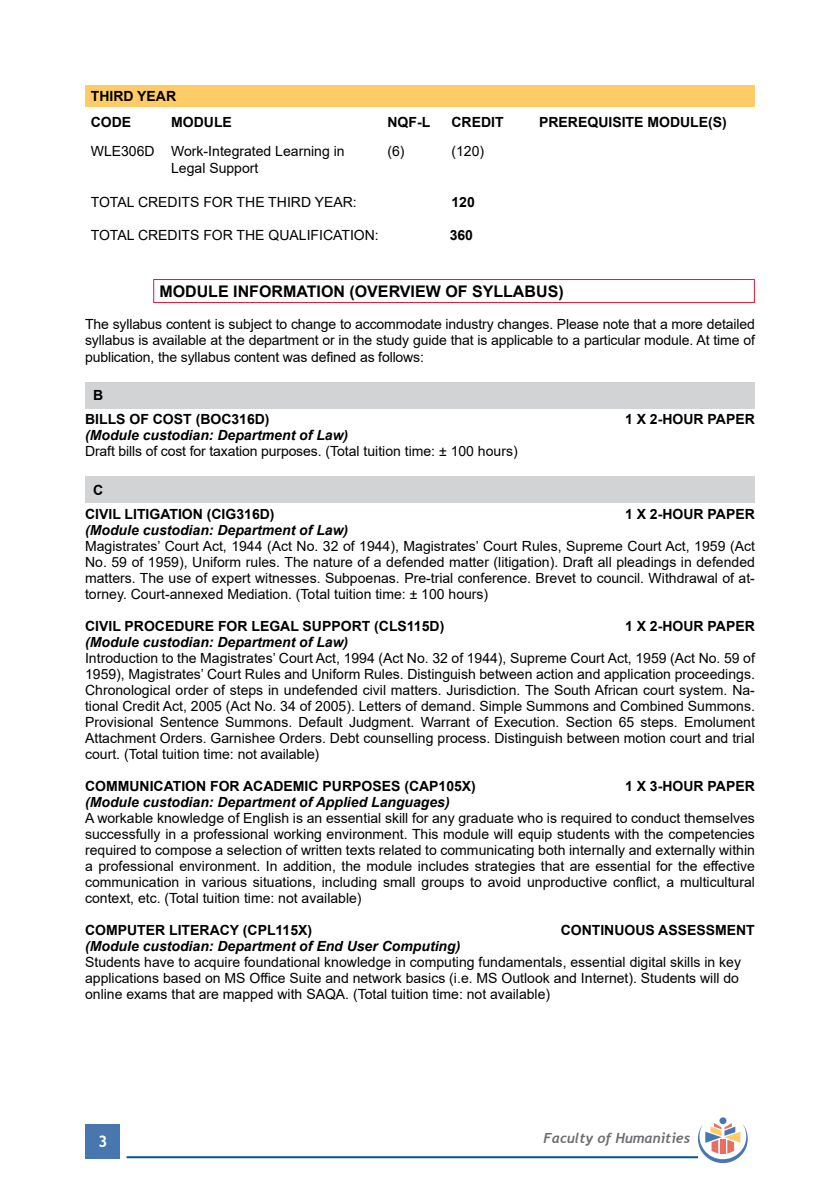
<style>
.page{position:relative;width:840px;height:1191px;background:#fff}
.page>*{position:absolute;margin:0;border:0;box-sizing:border-box;transform-origin:0 0}
.t1{font:700 16px "Arial";color:#000}
.t2{font:700 16px "Trebuchet MS";color:#fff}
.t3{font:14px/16px "Arial";color:#000;text-align:justify}
.t4{font:700 14px/24px "Arial";color:#000}
.t5{font:italic 700 14px "Arial";color:#000}
.t6{font:italic 700 14px "Trebuchet";color:#6d6e71}
</style>
<div class="page">
<div style="left:86px;top:1124px;width:34px;height:34px;background:#4777ae"></div>
<hr style="left:126px;top:1156px;width:571px;height:2px;background:#005596">
<div style="left:719px;top:1117px;width:7px;height:7px;background:#4777ae;border-radius:50%"></div>
<svg style="left:697px;top:1123px;width:50px;height:40px"></svg>
<div style="left:85px;top:85px;width:669px;height:22px;background:#ffcb66"></div>
<hr style="left:153px;top:279px;width:601px;height:1px;background:#e31837">
<svg style="left:153px;top:280px;width:1px;height:22px"></svg>
<svg style="left:753px;top:280px;width:1px;height:22px"></svg>
<hr style="left:153px;top:302px;width:601px;height:1px;background:#e31837">
<div style="left:85px;top:382px;width:669px;height:26px;background:#d1d3d4"></div>
<div style="left:85px;top:476px;width:669px;height:27px;background:#d1d3d4"></div>
<p class="t4" style="left:91px;top:83px;width:87px;line-height:26.4px">THIRD YEAR<br>CODE</p>
<p class="t4" style="left:171px;top:111px;width:62px">MODULE</p>
<p class="t4" style="left:387px;top:111px;width:44px">NQF-L</p>
<p class="t4" style="left:451px;top:111px;width:54px">CREDIT</p>
<p class="t4" style="left:539px;top:111px;width:189px">PREREQUISITE MODULE(S)</p>
<p class="t3" style="left:91px;top:143px;width:255px">WLE306D Work-Integrated Learning in</p>
<p class="t3" style="left:387px;top:143px;width:19px">(6)</p>
<p class="t3" style="left:451px;top:143px;width:34px">(120)</p>
<p class="t3" style="left:171px;top:160px;width:89px">Legal Support</p>
<p class="t3" style="left:91px;top:194px;width:267px">TOTAL CREDITS FOR THE THIRD YEAR:</p>
<p class="t4" style="left:451px;top:190px;width:25px">120</p>
<p class="t3" style="left:91px;top:227px;width:289px">TOTAL CREDITS FOR THE QUALIFICATION:</p>
<p class="t4" style="left:449px;top:223px;width:25px">360</p>
<p class="t1" style="left:159px;top:280px;width:405px">MODULE INFORMATION (OVERVIEW OF SYLLABUS)</p>
<p class="t3" style="left:85px;top:315px;width:671px;line-height:16.8px">The syllabus content is subject to change to accommodate industry changes. Please note that a more detailed syllabus is available at the department or in the study guide that is applicable to a particular module. At time of publication, the syllabus content was defined as follows:</p>
<p class="t4" style="left:85px;top:384px;width:186px;text-indent:8px">B<br>BILLS OF COST (BOC316D)</p>
<p class="t4" style="left:624px;top:408px;width:131px">1 X 2-HOUR PAPER</p>
<p class="t5" style="left:85px;top:426px;width:264px">(Module custodian: Department of Law)</p>
<p class="t3" style="left:85px;top:443px;width:434px">Draft bills of cost for taxation purposes. (Total tuition time: ± 100 hours)</p>
<p class="t4" style="left:85px;top:478px;width:191px;text-indent:8px">C<br>CIVIL LITIGATION (CIG316D)</p>
<p class="t4" style="left:624px;top:502px;width:131px">1 X 2-HOUR PAPER</p>
<p class="t5" style="left:85px;top:520px;width:264px">(Module custodian: Department of Law)</p>
<p class="t3" style="left:85px;top:537px;width:671px">Magistrates’ Court Act, 1944 (Act No. 32 of 1944), Magistrates’ Court Rules, Supreme Court Act, 1959 (Act No. 59 of 1959), Uniform rules. The nature of a defended matter (litigation). Draft all pleadings in defended matters. The use of expert witnesses. Subpoenas. Pre-trial conference. Brevet to council. Withdrawal of at&shy;torney. Court-annexed Mediation. (Total tuition time: ± 100 hours)</p>
<p class="t4" style="left:85px;top:614px;width:360px">CIVIL PROCEDURE FOR LEGAL SUPPORT (CLS115D)</p>
<p class="t4" style="left:624px;top:614px;width:131px">1 X 2-HOUR PAPER</p>
<p class="t5" style="left:85px;top:632px;width:264px">(Module custodian: Department of Law)</p>
<p class="t3" style="left:85px;top:650px;width:671px">Introduction to the Magistrates’ Court Act, 1994 (Act No. 32 of 1944), Supreme Court Act, 1959 (Act No. 59 of 1959), Magistrates’ Court Rules and Uniform Rules. Distinguish between action and application proceedings.<br>Chronological order of steps in undefended civil matters. Jurisdiction. The South African court system. Na&shy;tional Credit Act, 2005 (Act No. 34 of 2005). Letters of demand. Simple Summons and Combined Summons.<br>Provisional Sentence Summons. Default Judgment. Warrant of Execution. Section 65 steps. Emolument Attachment Orders. Garnishee Orders. Debt counselling process. Distinguish between motion court and trial court. (Total tuition time: not available)</p>
<p class="t4" style="left:85px;top:774px;width:392px">COMMUNICATION FOR ACADEMIC PURPOSES (CAP105X)</p>
<p class="t4" style="left:624px;top:774px;width:131px">1 X 3-HOUR PAPER</p>
<p class="t5" style="left:85px;top:792px;width:366px">(Module custodian: Department of Applied Languages)</p>
<p class="t3" style="left:85px;top:810px;width:671px">A workable knowledge of English is an essential skill for any graduate who is required to conduct themselves successfully in a professional working environment. This module will equip students with the competencies required to compose a selection of written texts related to communicating both internally and externally within a professional environment. In addition, the module includes strategies that are essential for the effective communication in various situations, including small groups to avoid unproductive conflict, a multicultural context, etc. (Total tuition time: not available)</p>
<p class="t4" style="left:85px;top:918px;width:228px">COMPUTER LITERACY (CPL115X)</p>
<p class="t4" style="left:560px;top:918px;width:195px">CONTINUOUS ASSESSMENT</p>
<p class="t5" style="left:85px;top:936px;width:376px">(Module custodian: Department of End User Computing)</p>
<p class="t3" style="left:85px;top:954px;width:657px;text-align:left">Students have to acquire foundational knowledge in computing fundamentals, essential digital skills in key applications based on MS Office Suite and network basics (i.e. MS Outlook and Internet). Students will do online exams that are mapped with SAQA. (Total tuition time: not available)</p>
<p class="t2" style="left:98px;top:1131px;width:11px">3</p>
<p class="t6" style="left:543px;top:1129px;width:148px">Faculty of Humanities</p>
</div>
